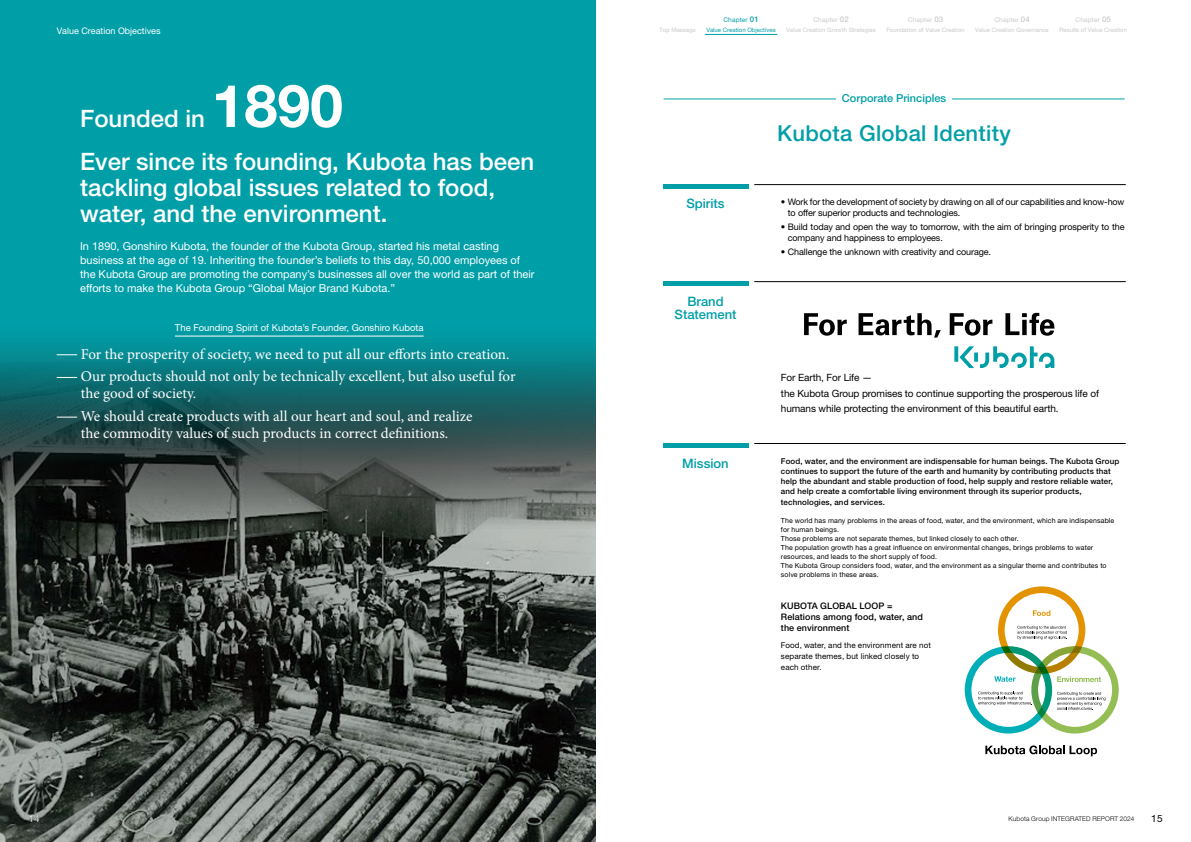
<style>
.page{position:relative;width:1191px;height:842px;background:#fff}
.page>*{position:absolute;margin:0;border:0;box-sizing:border-box;transform-origin:0 0}
.t1{font:700 59px "Helvetica Neue LT Std";color:#fff}
.t2{font:500 24px/26px "Helvetica Neue LT Std";color:#fff}
.t3{font:500 22px "Helvetica Neue LT Std";letter-spacing:.015em;color:#009fa8}
.t4{font:15px/22.7px "Minion Pro";color:#fff}
.t5{font:500 13px/13px "Helvetica Neue LT Std";color:#009fa8;text-align:center}
.t6{font:11px/14px "Helvetica Neue LT Std";color:#fff}
.t7{font:500 11px "Helvetica Neue LT Std";color:#009fa8}
.t8{font:10px/15.8px "Helvetica Neue LT Std";letter-spacing:-.01em;color:#000}
.t9{font:10px "Helvetica Neue LT Std";color:#fff}
.t10{font:9.5px "Helvetica Neue LT Std";color:#fff}
.t11{font:9px/11px "Helvetica Neue LT Std";letter-spacing:-.01em;color:#000}
.t12{font:500 9px/11px "Helvetica Neue LT Std";letter-spacing:.01em;color:#000}
.t13{font:9px "Helvetica Neue LT Std";color:#fff}
.t14{font:500 8px/10px "Helvetica Neue LT Std";letter-spacing:.015em;color:#000}
.t15{font:8px/11px "Helvetica Neue LT Std";letter-spacing:.01em;color:#000}
.t16{font:7px/9px "Helvetica Neue LT Std";letter-spacing:.02em;color:#000}
.t17{font:6.5px "Helvetica Neue LT Std";letter-spacing:.025em;color:#c9caca}
.t18{font:300 6.5px "Helvetica Neue LT Std";letter-spacing:.02em;color:#000}
.t19{font:6.5px "Helvetica Neue LT Std";letter-spacing:.025em;color:#009fa8}
.t20{font:6px "Helvetica Neue LT Std";color:#c9caca}
.t21{font:6px "Helvetica Neue LT Std";color:#009fa8}
.s1{font-weight:500;font-size:7.8px}
</style>
<div class="page">
<img style="left:0;top:530px;width:595px;height:312px">
<svg style="left:0;top:466px;width:595px;height:64px;background:#505450"></svg>
<svg style="left:0;top:0;width:595px;height:466px;background:#078e96"></svg>
<svg style="left:949px;top:313px;width:43px;height:23px"></svg>
<svg style="left:804px;top:313px;width:42px;height:23px"></svg>
<svg style="left:858px;top:313px;width:82px;height:25px"></svg>
<svg style="left:1005px;top:313px;width:49px;height:23px"></svg>
<svg style="left:954px;top:346px;width:100px;height:22px"></svg>
<hr style="left:663px;top:185px;width:85px;height:4px;background:#009fa8">
<hr style="left:754px;top:184px;width:371px;height:1px;background:#000">
<div style="left:663px;top:443px;width:85px;height:5px;background:#009fa8"></div>
<hr style="left:754px;top:443px;width:371px;height:1px;background:#000">
<hr style="left:663px;top:282px;width:85px;height:4px;background:#009fa8">
<hr style="left:754px;top:281px;width:371px;height:1px;background:#000">
<hr style="left:663px;top:98px;width:461px;height:1px;background:#009fa8">
<svg style="left:57px;top:354px;width:20px;height:1px"></svg>
<svg style="left:57px;top:377px;width:20px;height:1px"></svg>
<svg style="left:57px;top:417px;width:20px;height:1px"></svg>
<hr style="left:175px;top:336px;width:249px;height:1px;background:#fff">
<div style="left:836px;top:93px;width:116px;height:12px;background:#fff"></div>
<svg style="left:985px;top:745px;width:112px;height:11px"></svg>
<svg style="left:964px;top:586px;width:154px;height:148px"></svg>
<hr style="left:705px;top:34px;width:72px;height:1px;background:#009fa8">
<p class="t13" style="left:57px;top:25px;width:105px">Value Creation Objectives</p>
<h1 class="t1" style="left:212px;top:69px;width:133px">1890</h1>
<h2 class="t2" style="left:80px;top:148px;width:455px">Ever since its founding, Kubota has been tackling global issues related to food, water, and the environment.</h2>
<p class="t6" style="left:80px;top:239px;width:456px">In 1890, Gonshiro Kubota, the founder of the Kubota Group, started his metal casting business at the age of 19. Inheriting the founder’s beliefs to this day, 50,000 employees of the Kubota Group are promoting the company’s businesses all over the world as part of their efforts to make the Kubota Group “Global Major Brand Kubota.”</p>
<h2 class="t2" style="left:80px;top:105px;width:126px">Founded in</h2>
<h3 class="t10" style="left:175px;top:322px;width:250px">The Founding Spirit of Kubota’s Founder, Gonshiro Kubota</h3>
<h3 class="t4" style="left:81px;top:343px;width:436px">For the prosperity of society, we need to put all our efforts into creation.<br>Our products should not only be technically excellent, but also useful for</h3>
<h3 class="t4" style="left:81px;top:382px;width:393px">the good of society.<br>We should create products with all our heart and soul, and realize</h3>
<h3 class="t4" style="left:81px;top:422px;width:369px">the commodity values of such products in correct definitions.</h3>
<h3 class="t9" style="left:28px;top:812px;width:13px">14</h3>
<p class="t19" style="left:723px;top:15px;width:37px">Chapter <span class="s1">01</span></p>
<p class="t21" style="left:706px;top:26px;width:71px">Value Creation Objectives</p>
<p class="t17" style="left:813px;top:15px;width:37px">Chapter <span class="s1">02</span></p>
<p class="t20" style="left:786px;top:26px;width:91px">Value Creation Growth Strategies</p>
<p class="t17" style="left:908px;top:15px;width:37px">Chapter <span class="s1">03</span></p>
<p class="t20" style="left:886px;top:26px;width:80px">Foundation of Value Creation</p>
<p class="t17" style="left:994px;top:15px;width:37px">Chapter <span class="s1">04</span></p>
<p class="t20" style="left:975px;top:26px;width:75px">Value Creation Governance</p>
<p class="t17" style="left:1075px;top:15px;width:37px">Chapter <span class="s1">05</span></p>
<p class="t20" style="left:659px;top:26px;width:38px">Top Message</p>
<p class="t20" style="left:1059px;top:26px;width:69px">Results of Value Creation</p>
<h3 class="t5" style="left:686px;top:197px;width:40px">Spirits</h3>
<h3 class="t5" style="left:674px;top:295px;width:63px">Brand<br>Statement</h3>
<h3 class="t5" style="left:682px;top:456px;width:48px">Mission</h3>
<h3 class="t7" style="left:842px;top:92px;width:106px">Corporate Principles</h3>
<h3 class="t3" style="left:777px;top:120px;width:235px">Kubota Global Identity</h3>
<p class="t11" style="left:787px;top:196px;width:338px;text-indent:-7px">• Work for the development of society by drawing on all of our capabilities and know-how to offer superior products and technologies.</p>
<p class="t11" style="left:787px;top:221px;width:338px;text-indent:-7px">• Build today and open the way to tomorrow, with the aim of bringing prosperity to the company and happiness to employees.</p>
<p class="t11" style="left:781px;top:246px;width:212px">• Challenge the unknown with creativity and courage.</p>
<h3 class="t8" style="left:781px;top:369px;width:319px">For Earth, For Life —<br>the Kubota Group promises to continue supporting the prosperous life of humans while protecting the environment of this beautiful earth.</h3>
<p class="t14" style="left:781px;top:456px;width:340px">Food, water, and the environment are indispensable for human beings. The Kubota Group continues to support the future of the earth and humanity by contributing products that help the abundant and stable production of food, help supply and restore reliable water, and help create a comfortable living environment through its superior products,</p>
<p class="t14" style="left:781px;top:497px;width:105px">technologies, and services.</p>
<p class="t16" style="left:781px;top:516px;width:335px">The world has many problems in the areas of food, water, and the environment, which are indispensable for human beings.<br>Those problems are not separate themes, but linked closely to each other.<br>The population growth has a great influence on environmental changes, brings problems to water resources, and leads to the short supply of food.<br>The Kubota Group considers food, water, and the environment as a singular theme and contributes to solve problems in these areas.</p>
<p class="t12" style="left:781px;top:600px;width:143px">KUBOTA GLOBAL LOOP =<br>Relations among food, water, and the environment</p>
<p class="t15" style="left:781px;top:639px;width:151px">Food, water, and the environment are not separate themes, but linked closely to each other.</p>
<p class="t18" style="left:1008px;top:815px;width:127px">Kubota Group INTEGRATED REPORT 2024</p>
<h3 class="t8" style="left:1151px;top:810px;width:13px">15</h3>
</div>
